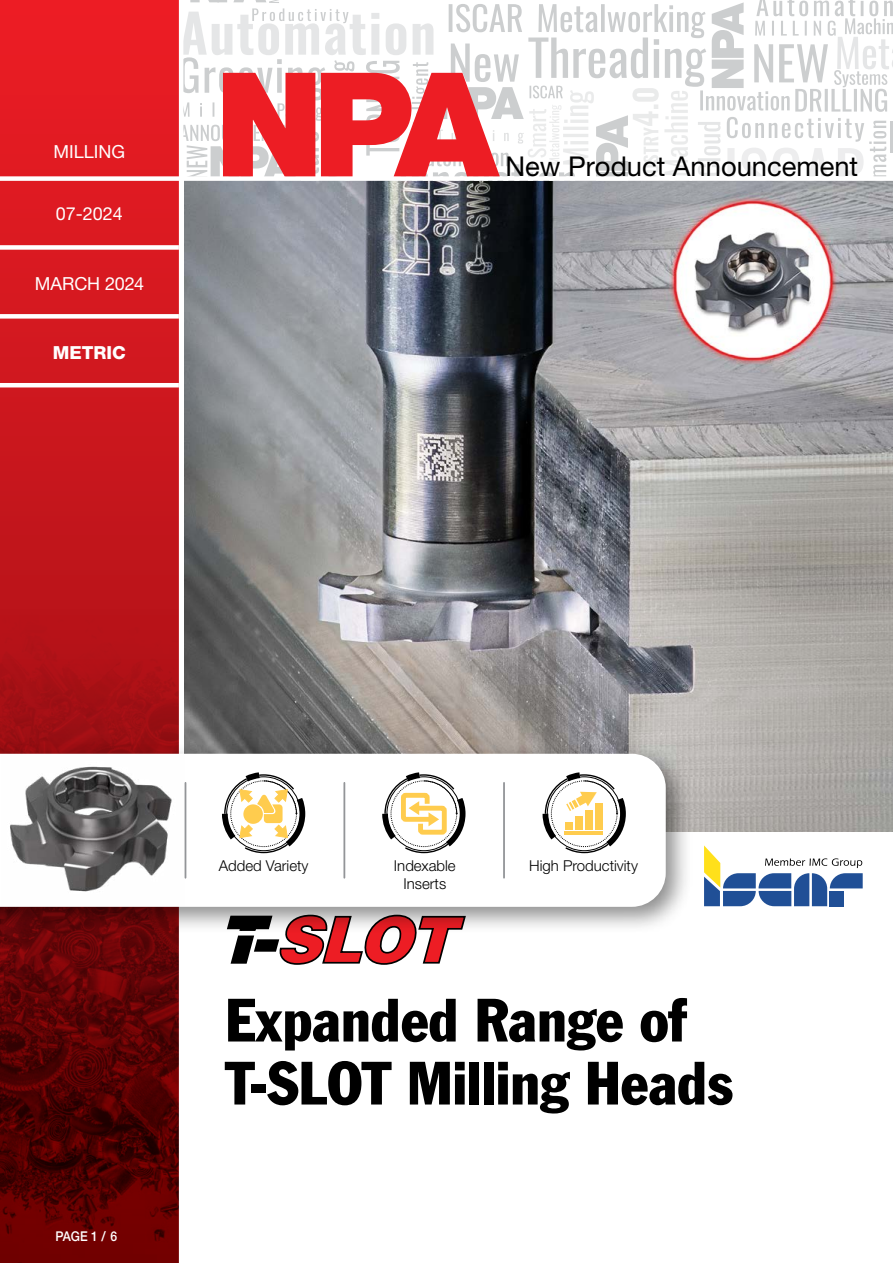
<style>
.page{position:relative;width:893px;height:1263px;background:#fff}
.page>*{position:absolute;margin:0;border:0;box-sizing:border-box;transform-origin:0 0}
.t1{font:condensed 60px/63px "Franklin Gothic Std";color:#000}
.t2{font:27.3px "Helvetica Neue LTW1 G";color:#000}
.t3{font:18px "Helvetica Neue LTW1 G";color:#fff}
.t4{font:800 18px "Helvetica Neue LTW1 G";color:#fff}
.t5{font:300 15px "Helvetica Neue LTW1 G";color:#000}
.t6{font:500 13.5px "Helvetica Neue LTW1 G";color:#fff;scale:.9 1}
</style>
<div class="page">
<img style="left:184px;top:181px;width:709px;height:650px">
<svg style="left:0;top:0;width:179px;height:606px;background:#d51820"></svg>
<img style="left:0;top:606px;width:179px;height:657px">
<div style="left:0;top:176px;width:893px;height:5px;background:#fff"></div>
<div style="left:0;top:245px;width:179px;height:5px;background:#fff"></div>
<div style="left:0;top:314px;width:179px;height:5px;background:#fff"></div>
<hr style="left:0;top:383px;width:179px;height:4px;background:#fff">
<svg style="left:704px;top:845px;width:159px;height:61px"></svg>
<svg style="left:230px;top:934px;width:218px;height:31px"></svg>
<svg style="left:183px;top:0;width:710px;height:181px"></svg>
<div style="left:0;top:743px;width:693px;height:191px;background:#000;opacity:.45"></div>
<svg style="left:0;top:754px;width:666px;height:153px"></svg>
<hr style="left:185px;top:783px;width:1px;height:95px;background:#939598">
<hr style="left:343px;top:783px;width:2px;height:95px;background:#939598">
<hr style="left:503px;top:783px;width:2px;height:95px;background:#939598">
<svg style="left:542px;top:771px;width:85px;height:83px"></svg>
<hr style="left:565px;top:831px;width:38px;height:4px;background:#ffcc4e">
<div style="left:595px;top:803px;width:8px;height:27px;background:#ffcc4e"></div>
<div style="left:565px;top:822px;width:7px;height:8px;background:#ffcc4e"></div>
<div style="left:575px;top:817px;width:8px;height:13px;background:#ffcc4e"></div>
<div style="left:585px;top:810px;width:8px;height:20px;background:#ffcc4e"></div>
<svg style="left:381px;top:771px;width:85px;height:83px"></svg>
<svg style="left:221px;top:771px;width:85px;height:83px"></svg>
<img style="left:1px;top:755px;width:183px;height:150px">
<p class="t3" style="left:54px;top:141px;width:73px">MILLING</p>
<p class="t3" style="left:56px;top:203px;width:69px">07-2024</p>
<p class="t3" style="left:35px;top:272px;width:111px">MARCH 2024</p>
<p class="t4" style="left:53px;top:342px;width:74px">METRIC</p>
<h2 class="t2" style="left:505px;top:149px;width:354px">New Product Announcement</h2>
<p class="t6" style="left:55px;top:1228px;width:70px">PAGE 1 / 6</p>
<p class="t5" style="left:219px;top:856px;width:91px">Added Variety</p>
<p class="t5" style="left:394px;top:856px;width:63px">Indexable</p>
<p class="t5" style="left:529px;top:856px;width:110px">High Productivity</p>
<p class="t5" style="left:403px;top:874px;width:44px">Inserts</p>
<h1 class="t1" style="left:225px;top:988px;width:509px">Expanded Range of<br>T-SLOT Milling Heads</h1>
</div>
